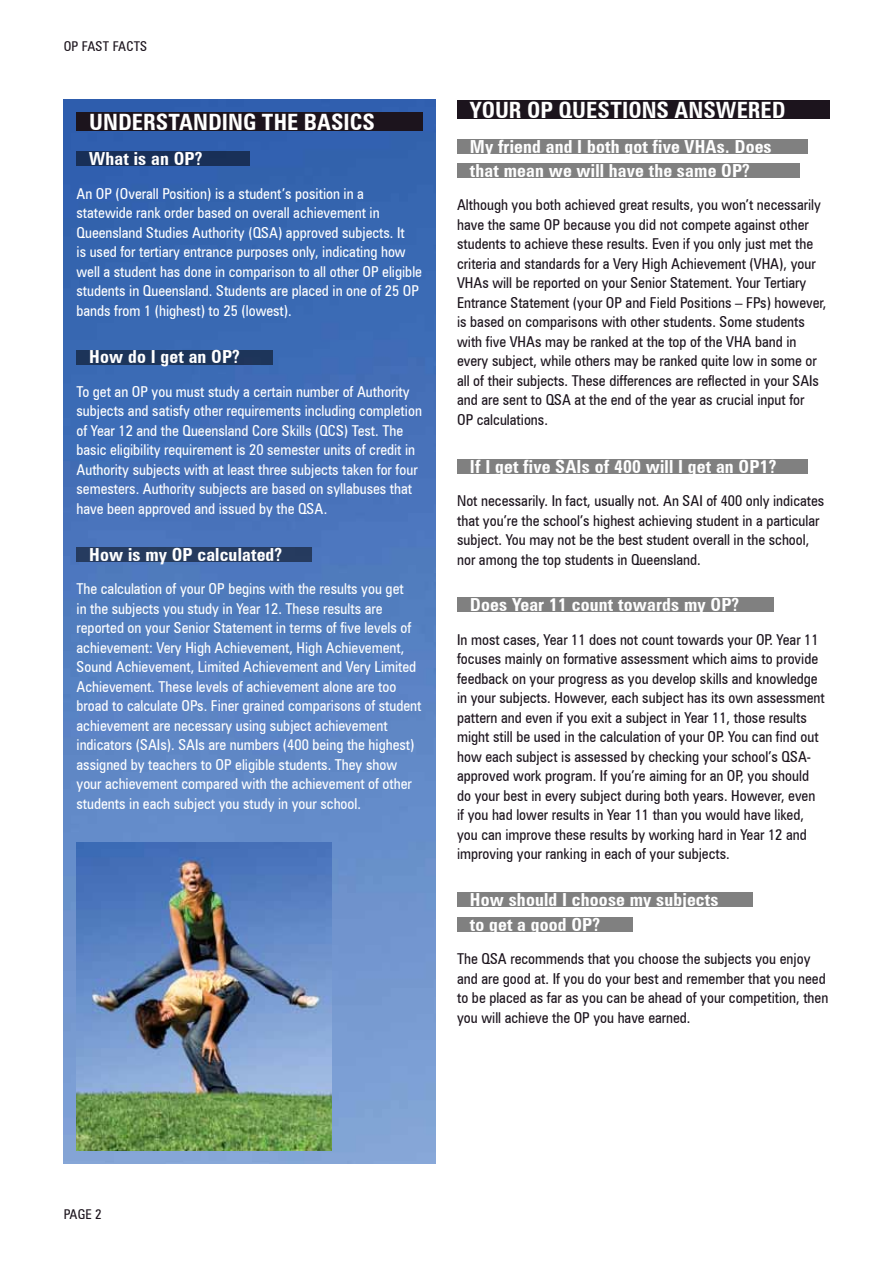
<style>
.page{position:relative;width:893px;height:1263px;background:#fff}
.page>*{position:absolute;margin:0;border:0;box-sizing:border-box;transform-origin:0 0}
.t1{font:700 condensed 22.5px "Zurich BT";color:#fff}
.t2{font:700 condensed 18px/24.3px "Zurich BT";letter-spacing:.01em;color:#fff}
.t3{font:condensed 15px/19.5px "Zurich BT";color:#1c141d}
.t4{font:condensed 15px/19.5px "Zurich BT";color:#fff}
.t5{font:condensed 13.5px "Zurich BT";letter-spacing:.01em;color:#1c141d}
</style>
<div class="page">
<img style="left:64px;top:100px;width:372px;height:1063px">
<div style="left:77px;top:152px;width:173px;height:14px;background:#182f57"></div>
<div style="left:77px;top:113px;width:346px;height:18px;background:#1c141d"></div>
<div style="left:77px;top:350px;width:196px;height:14px;background:#1d355a"></div>
<div style="left:77px;top:547px;width:235px;height:15px;background:#263b5f"></div>
<img style="left:77px;top:842px;width:255px;height:308px">
<div style="left:457px;top:100px;width:372px;height:18px;background:#1c141d"></div>
<div style="left:457px;top:139px;width:351px;height:14px;background:#808080"></div>
<div style="left:457px;top:163px;width:342px;height:15px;background:#808080"></div>
<div style="left:457px;top:459px;width:351px;height:15px;background:#808080"></div>
<div style="left:457px;top:597px;width:317px;height:15px;background:#808080"></div>
<div style="left:457px;top:892px;width:296px;height:15px;background:#808080"></div>
<div style="left:457px;top:917px;width:175px;height:14px;background:#808080"></div>
<p class="t5" style="left:64px;top:38px;width:85px">OP FAST FACTS</p>
<p class="t1" style="left:89px;top:109px;width:287px">understanding the basics</p>
<p class="t2" style="left:89px;top:147px;width:114px">what is an oP?</p>
<p class="t4" style="left:77px;top:184px;width:347px">An OP (Overall Position) is a student’s position in a statewide rank order based on overall achievement in Queensland Studies Authority (QSA) approved subjects. It<br>is used for tertiary entrance purposes only, indicating how well a student has done in comparison to all other OP eligible students in Queensland. Students are placed in one of 25 OP bands from 1 (highest) to 25 (lowest).</p>
<p class="t2" style="left:89px;top:345px;width:152px">how do i get an oP?</p>
<p class="t4" style="left:77px;top:382px;width:347px">To get an OP you must study a certain number of Authority subjects and satisfy other requirements including completion of Year 12 and the Queensland Core Skills (QCS) Test. The basic eligibility requirement is 20 semester units of credit in Authority subjects with at least three subjects taken for four semesters. Authority subjects are based on syllabuses that have been approved and issued by the QSA.</p>
<p class="t2" style="left:89px;top:542px;width:194px">how is my oP calculated?</p>
<p class="t4" style="left:77px;top:579px;width:346px">The calculation of your OP begins with the results you get<br>in the subjects you study in Year 12. These results are reported on your Senior Statement in terms of five levels of achievement: Very High Achievement, High Achievement, Sound Achievement, Limited Achievement and Very Limited Achievement. These levels of achievement alone are too broad to calculate OPs. Finer grained comparisons of student achievement are necessary using subject achievement indicators (SAIs). SAIs are numbers (400 being the highest) assigned by teachers to OP eligible students. They show your achievement compared with the achievement of other students in each subject you study in your school.</p>
<p class="t1" style="left:470px;top:96px;width:317px">your oP questions answered</p>
<p class="t2" style="left:470px;top:134px;width:303px">My friend and i both got five Vhas. does that mean we will have the same oP?</p>
<p class="t3" style="left:457px;top:195px;width:371px">Although you both achieved great results, you won’t necessarily have the same OP because you did not compete against other students to achieve these results. Even if you only just met the criteria and standards for a Very High Achievement (VHA), your VHAs will be reported on your Senior Statement. Your Tertiary Entrance Statement (your OP and Field Positions – FPs) however, is based on comparisons with other students. Some students with five VHAs may be ranked at the top of the VHA band in every subject, while others may be ranked quite low in some or all of their subjects. These differences are reflected in your SAIs and are sent to QSA at the end of the year as crucial input for<br>OP calculations.</p>
<p class="t2" style="left:470px;top:454px;width:308px">if i get five sais of 400 will i get an oP1?</p>
<p class="t3" style="left:457px;top:491px;width:369px">Not necessarily. In fact, usually not. An SAI of 400 only indicates that you’re the school’s highest achieving student in a particular subject. You may not be the best student overall in the school, nor among the top students in Queensland.</p>
<p class="t2" style="left:470px;top:592px;width:271px">does year 11 count towards my oP?</p>
<p class="t3" style="left:457px;top:629px;width:369px">In most cases, Year 11 does not count towards your OP. Year 11 focuses mainly on formative assessment which aims to provide feedback on your progress as you develop skills and knowledge in your subjects. However, each subject has its own assessment pattern and even if you exit a subject in Year 11, those results might still be used in the calculation of your OP. You can find out how each subject is assessed by checking your school’s QSA&shy;approved work program. If you’re aiming for an OP, you should do your best in every subject during both years. However, even if you had lower results in Year 11 than you would have liked, you can improve these results by working hard in Year 12 and improving your ranking in each of your subjects.</p>
<p class="t2" style="left:470px;top:887px;width:250px">how should i choose my subjects to get a good oP?</p>
<p class="t3" style="left:457px;top:949px;width:373px">The QSA recommends that you choose the subjects you enjoy and are good at. If you do your best and remember that you need to be placed as far as you can be ahead of your competition, then you will achieve the OP you have earned.</p>
<p class="t5" style="left:64px;top:1206px;width:40px">PAGE 2</p>
</div>
